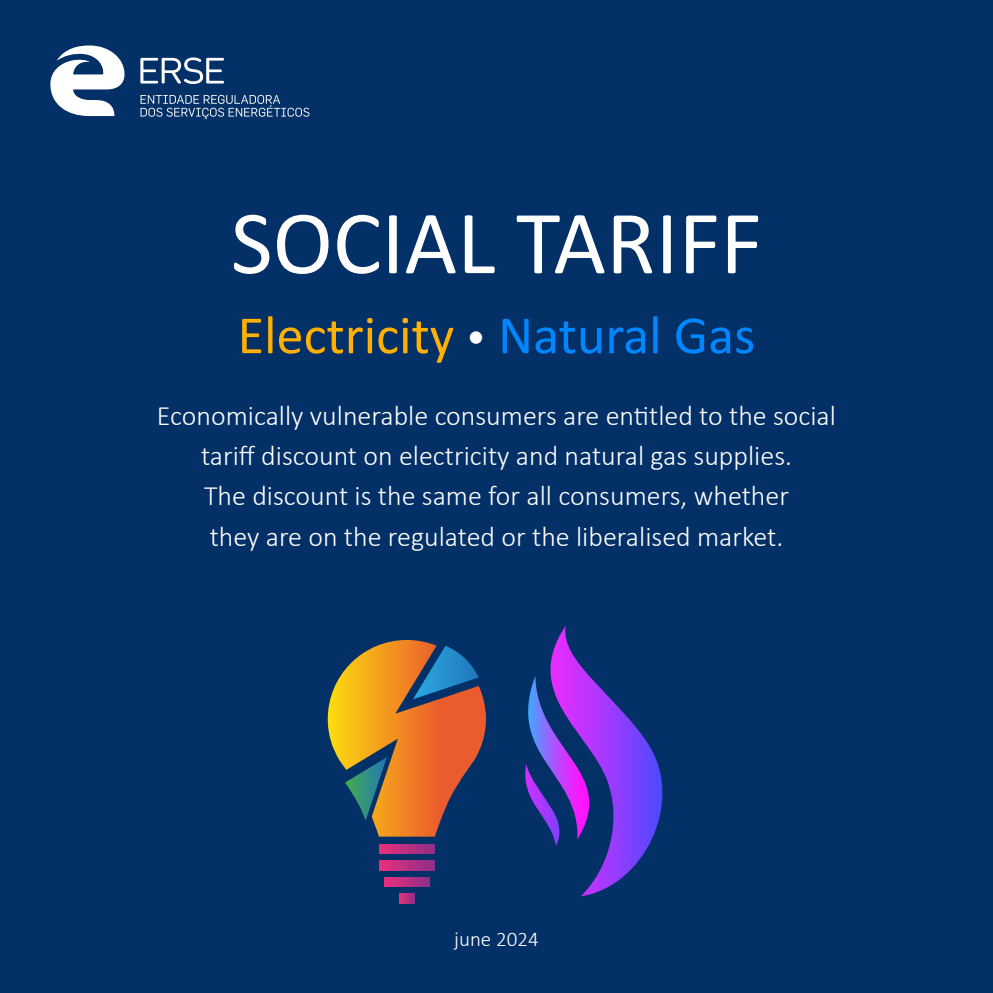
<style>
.page{position:relative;width:993px;height:993px;background:#fff}
.page>*{position:absolute;margin:0;border:0;box-sizing:border-box;transform-origin:0 0}
.t1{font:91px "Calibri";color:#fff}
.t2{font:54.25px "Calibri";color:#ffb003}
.t3{font:300 28px/40.2px "Calibri";color:#fff;text-align:center}
.t4{font:300 21px "Calibri";color:#fff}
.s1{color:#fff}
.s2{color:#0087ff}
</style>
<div class="page">
<div style="left:0;top:0;width:992px;height:992px;background:#033066"></div>
<svg style="left:140px;top:57px;width:84px;height:27px"></svg>
<svg style="left:140px;top:95px;width:169px;height:24px"></svg>
<svg style="left:50px;top:45px;width:74px;height:71px"></svg>
<svg style="left:327px;top:640px;width:159px;height:196px"></svg>
<svg style="left:550px;top:626px;width:113px;height:270px"></svg>
<svg style="left:525px;top:675px;width:94px;height:170px"></svg>
<svg style="left:379px;top:844px;width:55px;height:9px"></svg>
<svg style="left:379px;top:860px;width:55px;height:10px"></svg>
<svg style="left:384px;top:877px;width:45px;height:9px"></svg>
<svg style="left:399px;top:893px;width:15px;height:9px"></svg>
<h1 class="t1" style="left:231px;top:180px;width:532px">SOCIAL TARIFF</h1>
<h2 class="t2" style="left:237px;top:297px;width:519px">Electricity <span class="s1">•</span> <span class="s2">Natural Gas</span></h2>
<p class="t3" style="left:157px;top:395px;width:680px">Economically vulnerable consumers are entitled to the social tariff discount on electricity and natural gas supplies.<br>The discount is the same for all consumers, whether<br>they are on the regulated or the liberalised market.</p>
<p class="t4" style="left:454px;top:925px;width:86px">june 2024</p>
</div>
